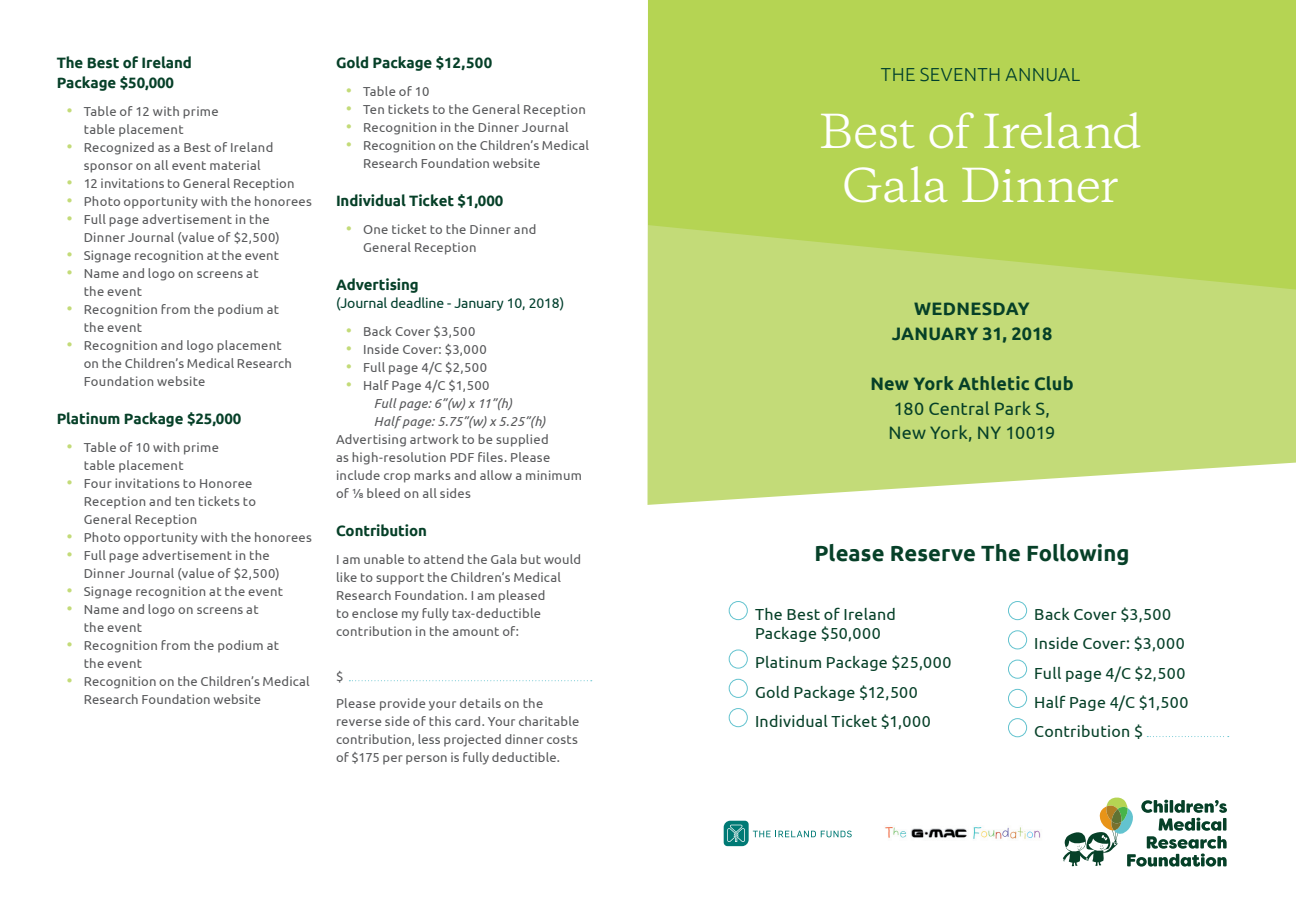
<style>
.page{position:relative;width:1296px;height:900px;background:#fff}
.page>*{position:absolute;margin:0;border:0;box-sizing:border-box;transform-origin:0 0}
.t1{font:44px "Copernicus";letter-spacing:-.02em;color:#fff}
.t2{font:700 22px "Ubuntu";letter-spacing:.005em;color:#064028}
.t3{font:300 18.8px "Ubuntu";letter-spacing:.02em;color:#003f2d}
.t4{font:700 18px "Ubuntu";letter-spacing:.015em;color:#064028}
.t5{font:18px/24px "Ubuntu";letter-spacing:.01em;color:#064028;text-align:center}
.t6{font:16px/19.2px "Ubuntu";letter-spacing:.02em;color:#064028}
.t7{font:700 15px/20px "Ubuntu";letter-spacing:-.005em;color:#064028}
.t8{font:14px "Ubuntu";letter-spacing:-.01em;color:#003f2d}
.Paragraph_Style_1{font:13px/18px "Ubuntu";letter-spacing:.025em;color:#57585a}
.Paragraph_Style_1-2{font:italic 13px/18px "Ubuntu";letter-spacing:.02em;color:#57585a}
.s1{font-family:"Gotham";font-size:16px;color:#c3db78}
</style>
<div class="page">
<svg style="left:648px;top:290px;width:648px;height:215px;background:#c8de85"></svg>
<svg style="left:648px;top:0;width:648px;height:290px;background:#b6d457"></svg>
<svg style="left:349px;top:680px;width:243px;height:1px"></svg>
<div style="left:729px;top:601px;width:19px;height:19px;border:1px solid #63c3cf;border-radius:50%"></div>
<div style="left:729px;top:650px;width:19px;height:18px;border:1px solid #63c3cf;border-radius:50%"></div>
<div style="left:729px;top:679px;width:19px;height:19px;border:1px solid #63c3cf;border-radius:50%"></div>
<div style="left:729px;top:708px;width:19px;height:19px;border:1px solid #63c3cf;border-radius:50%"></div>
<div style="left:1008px;top:601px;width:19px;height:19px;border:1px solid #63c3cf;border-radius:50%"></div>
<div style="left:1008px;top:631px;width:19px;height:18px;border:1px solid #63c3cf;border-radius:50%"></div>
<div style="left:1008px;top:660px;width:19px;height:19px;border:1px solid #63c3cf;border-radius:50%"></div>
<div style="left:1008px;top:689px;width:19px;height:19px;border:1px solid #63c3cf;border-radius:50%"></div>
<div style="left:1008px;top:718px;width:19px;height:19px;border:1px solid #63c3cf;border-radius:50%"></div>
<svg style="left:1147px;top:736px;width:82px;height:1px"></svg>
<img style="left:885px;top:827px;width:156px;height:12px">
<svg style="left:724px;top:821px;width:128px;height:25px"></svg>
<svg style="left:1062px;top:797px;width:165px;height:70px"></svg>
<p class="t7" style="left:57px;top:53px;width:137px">The Best of Ireland<br>Package $50,000</p>
<p class="Paragraph_Style_1" style="left:84px;top:102px;width:137px;text-indent:-18px"><span class="s1">•</span> Table of 12 with prime table placement</p>
<p class="Paragraph_Style_1" style="left:66px;top:138px;width:209px;text-align:center"><span class="s1">•</span> Recognized as a Best of Ireland sponsor on all event material</p>
<p class="Paragraph_Style_1" style="left:66px;top:174px;width:230px"><span class="s1">•</span> 12 invitations to General Reception</p>
<p class="Paragraph_Style_1" style="left:66px;top:192px;width:248px"><span class="s1">•</span> Photo opportunity with the honorees</p>
<p class="Paragraph_Style_1" style="left:84px;top:210px;width:198px;text-indent:-18px"><span class="s1">•</span> Full page advertisement in the<br>Dinner Journal (value of $2,500)</p>
<p class="Paragraph_Style_1" style="left:66px;top:246px;width:215px"><span class="s1">•</span> Signage recognition at the event</p>
<p class="Paragraph_Style_1" style="left:84px;top:264px;width:176px;text-indent:-18px"><span class="s1">•</span> Name and logo on screens at the event</p>
<p class="Paragraph_Style_1" style="left:84px;top:300px;width:197px;text-indent:-18px"><span class="s1">•</span> Recognition from the podium at the event</p>
<p class="Paragraph_Style_1" style="left:84px;top:336px;width:210px;text-indent:-18px"><span class="s1">•</span> Recognition and logo placement on the Children’s Medical Research<br>Foundation website</p>
<p class="t7" style="left:57px;top:409px;width:186px">Platinum Package $25,000</p>
<p class="Paragraph_Style_1" style="left:84px;top:438px;width:137px;text-indent:-18px"><span class="s1">•</span> Table of 10 with prime table placement</p>
<p class="Paragraph_Style_1" style="left:84px;top:474px;width:174px;text-indent:-18px"><span class="s1">•</span> Four invitations to Honoree<br>Reception and ten tickets to<br>General Reception</p>
<p class="Paragraph_Style_1" style="left:66px;top:528px;width:248px"><span class="s1">•</span> Photo opportunity with the honorees</p>
<p class="Paragraph_Style_1" style="left:84px;top:546px;width:198px;text-indent:-18px"><span class="s1">•</span> Full page advertisement in the<br>Dinner Journal (value of $2,500)</p>
<p class="Paragraph_Style_1" style="left:66px;top:582px;width:219px"><span class="s1">•</span> Signage recognition at the event</p>
<p class="Paragraph_Style_1" style="left:84px;top:600px;width:176px;text-indent:-18px"><span class="s1">•</span> Name and logo on screens at the event</p>
<p class="Paragraph_Style_1" style="left:84px;top:636px;width:197px;text-indent:-18px"><span class="s1">•</span> Recognition from the podium at the event</p>
<p class="Paragraph_Style_1" style="left:84px;top:672px;width:228px;text-indent:-18px"><span class="s1">•</span> Recognition on the Children’s Medical<br>Research Foundation website</p>
<p class="t7" style="left:336px;top:53px;width:158px">Gold Package $12,500</p>
<p class="Paragraph_Style_1" style="left:345px;top:82px;width:86px"><span class="s1">•</span> Table of 10</p>
<p class="Paragraph_Style_1" style="left:345px;top:100px;width:242px"><span class="s1">•</span> Ten tickets to the General Reception</p>
<p class="Paragraph_Style_1" style="left:345px;top:118px;width:225px"><span class="s1">•</span> Recognition in the Dinner Journal</p>
<p class="Paragraph_Style_1" style="left:363px;top:136px;width:228px;text-indent:-18px"><span class="s1">•</span> Recognition on the Children’s Medical<br>Research Foundation website</p>
<p class="t7" style="left:336px;top:191px;width:169px">Individual Ticket $1,000</p>
<p class="Paragraph_Style_1" style="left:363px;top:220px;width:175px;text-indent:-18px"><span class="s1">•</span> One ticket to the Dinner and<br>General Reception</p>
<p class="t7" style="left:336px;top:275px;width:84px">Advertising</p>
<p class="t8" style="left:336px;top:295px;width:230px">(Journal deadline - January 10, 2018)</p>
<p class="Paragraph_Style_1" style="left:345px;top:322px;width:132px"><span class="s1">•</span> Back Cover $3,500</p>
<p class="Paragraph_Style_1" style="left:345px;top:340px;width:143px"><span class="s1">•</span> Inside Cover: $3,000</p>
<p class="Paragraph_Style_1" style="left:345px;top:358px;width:144px"><span class="s1">•</span> Full page 4/C $2,500</p>
<p class="Paragraph_Style_1" style="left:345px;top:376px;width:146px"><span class="s1">•</span> Half Page 4/C $1,500</p>
<p class="Paragraph_Style_1-2" style="left:374px;top:394px;width:173px">Full page: 6”(w) x 11”(h)<br>Half page: 5.75”(w) x 5.25”(h)</p>
<p class="Paragraph_Style_1" style="left:336px;top:430px;width:248px">Advertising artwork to be supplied<br>as high-resolution PDF files. Please include crop marks and allow a minimum of 1/8 bleed on all sides</p>
<p class="t7" style="left:336px;top:521px;width:92px">Contribution</p>
<p class="Paragraph_Style_1" style="left:336px;top:550px;width:247px">I am unable to attend the Gala but would like to support the Children’s Medical Research Foundation. I am pleased<br>to enclose my fully tax-deductible contribution in the amount of:</p>
<p class="Paragraph_Style_1" style="left:336px;top:667px;width:9px">$</p>
<p class="Paragraph_Style_1" style="left:336px;top:694px;width:245px">Please provide your details on the reverse side of this card. Your charitable contribution, less projected dinner costs of $175 per person is fully deductible.</p>
<p class="t3" style="left:881px;top:63px;width:201px">THE SEVENTH ANNUAL</p>
<p class="t1" style="left:819px;top:101px;width:324px">Best of Ireland</p>
<p class="t1" style="left:842px;top:156px;width:278px">Gala Dinner</p>
<p class="t4" style="left:914px;top:297px;width:117px">WEDNESDAY</p>
<p class="t4" style="left:892px;top:322px;width:162px">JANUARY 31, 2018</p>
<p class="t4" style="left:870px;top:373px;width:205px">New York Athletic Club</p>
<p class="t5" style="left:889px;top:396px;width:168px">180 Central Park S,<br>New York, NY 10019</p>
<p class="t2" style="left:814px;top:540px;width:317px">Please Reserve The Following</p>
<p class="t6" style="left:755px;top:604px;width:143px">The Best of Ireland<br>Package $50,000</p>
<p class="t6" style="left:755px;top:653px;width:198px">Platinum Package $25,000</p>
<p class="t6" style="left:755px;top:682px;width:164px">Gold Package $12,500</p>
<p class="t6" style="left:755px;top:711px;width:177px">Individual Ticket $1,000</p>
<p class="t6" style="left:1034px;top:604px;width:138px">Back Cover $3,500</p>
<p class="t6" style="left:1034px;top:633px;width:152px">Inside Cover: $3,000</p>
<p class="t6" style="left:1034px;top:663px;width:153px">Full page 4/C $2,500</p>
<p class="t6" style="left:1034px;top:692px;width:156px">Half Page 4/C $1,500</p>
<p class="t6" style="left:1034px;top:721px;width:110px">Contribution $</p>
</div>
